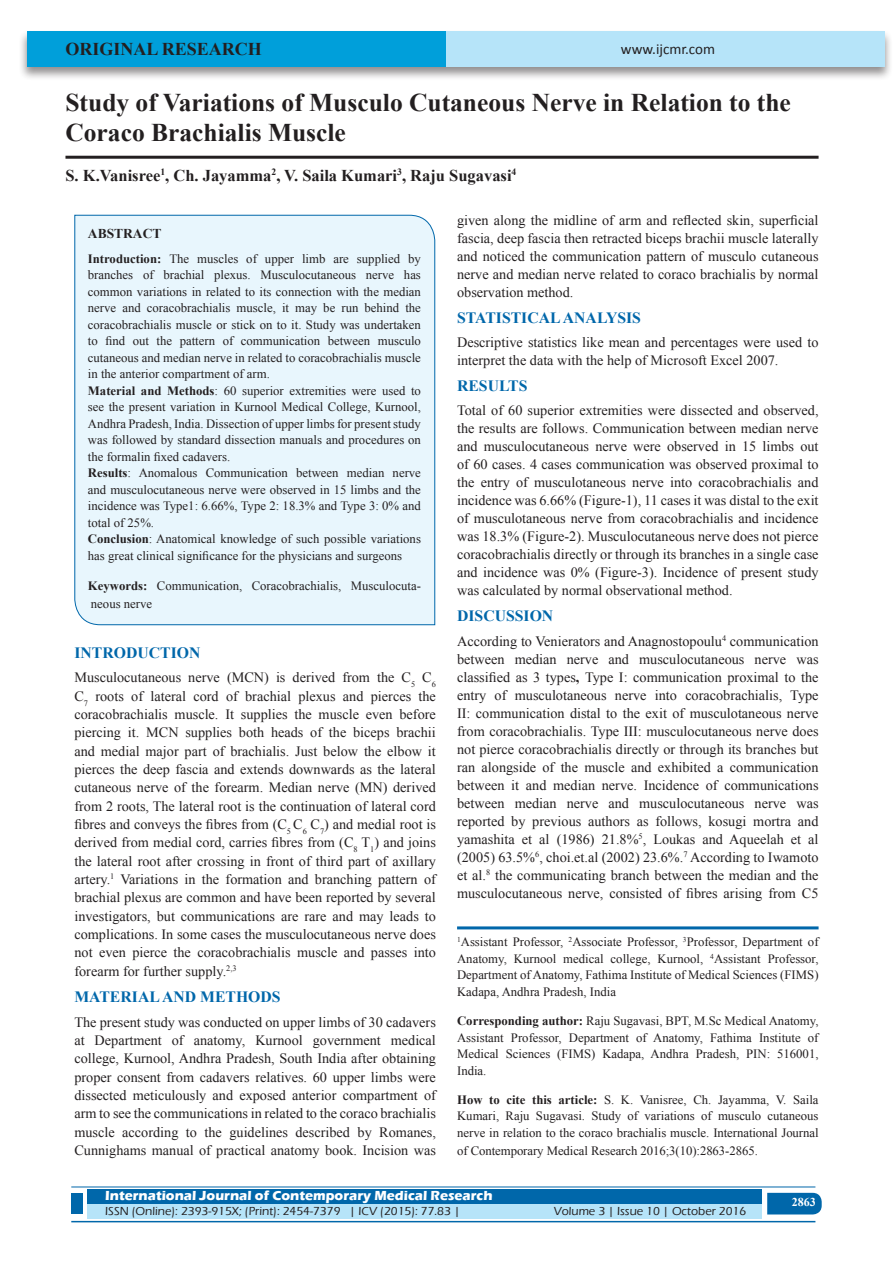
<style>
.page{position:relative;width:893px;height:1263px;background:#fff}
.page>*{position:absolute;margin:0;border:0;box-sizing:border-box;transform-origin:0 0}
.A_Title_New{font:700 25.5px/30px "Times New Roman";color:#231f20}
.AT_new{font:700 18px "Times New Roman";color:#231f20}
.AU-New{font:700 16.5px "Times New Roman";color:#231f20}
.t1{font:700 15.75px "Times New Roman";color:#0067aa}
.t2{font:15px "Calibri";color:#231f20}
.TX_New{font:14.25px/18px "Times New Roman";color:#231f20;text-align:justify}
.t3{font:700 13.5px "Eras ITC";color:#fff}
.t4{font:700 13.5px "Times New Roman";color:#231f20}
.Affi_New{font:12.75px/16.5px "Times New Roman";color:#231f20}
.HTC_new{font:12.75px/16.5px "Times New Roman";letter-spacing:-.005em;color:#231f20;text-align:justify}
.Corresponding{font:12.75px/16.5px "Times New Roman";color:#231f20;text-align:justify}
.t5{font:500 12px "Eras ITC";color:#231f20}
.t6{font:700 12px "Times New Roman";color:#fff}
.s1{font-weight:700}
</style>
<div class="page">
<div style="left:19px;top:29px;width:874px;height:52px;background:#231f20;opacity:.5"></div>
<div style="left:27px;top:31px;width:858px;height:35px;background:#b6e4f9"></div>
<div style="left:27px;top:31px;width:419px;height:35px;background:#009fda"></div>
<div style="left:87px;top:1189px;width:674px;height:15px;background:#0067aa"></div>
<div style="left:87px;top:1204px;width:674px;height:15px;background:#b6e4f9"></div>
<svg style="left:767px;top:1193px;width:55px;height:21px"></svg>
<hr style="left:71px;top:1186px;width:744px;height:1px;background:#0067aa">
<hr style="left:71px;top:1221px;width:744px;height:1px;background:#0067aa">
<div style="left:71px;top:1193px;width:12px;height:21px;background:#0067aa"></div>
<hr style="left:65px;top:156px;width:754px;height:3px;background:#231f20">
<div style="left:74px;top:214px;width:361px;height:411px;background:#e8f6fd"></div>
<hr style="left:457px;top:926px;width:362px;height:3px;background:#0067aa">
<p class="AT_new" style="left:65px;top:36px;width:198px">ORIGINAL RESEARCH</p>
<p class="t2" style="left:621px;top:40px;width:96px">www.ijcmr.com</p>
<p class="A_Title_New" style="left:65px;top:87px;width:727px">Study of Variations of Musculo Cutaneous Nerve in Relation to the<br>Coraco Brachialis Muscle</p>
<p class="AU-New" style="left:65px;top:164px;width:452px">S. K.Vanisree<sup>1</sup>, Ch. Jayamma<sup>2</sup>, V. Saila Kumari<sup>3</sup>, Raju Sugavasi<sup>4</sup></p>
<p class="t4" style="left:88px;top:224px;width:75px">ABSTRACT</p>
<p class="Affi_New" style="left:88px;top:250px;width:335px"><span class="s1">Introduction:</span> The muscles of upper limb are supplied by branches of brachial plexus. Musculocutaneous nerve has common variations in related to its connection with the median nerve and coracobrachialis muscle, it may be run behind the coracobrachialis muscle or stick on to it. Study was undertaken to find out the pattern of communication between musculo cutaneous and median nerve in related to coracobrachialis muscle in the anterior compartment of arm.<br><span class="s1">Material and Methods</span>: 60 superior extremities were used to see the present variation in Kurnool Medical College, Kurnool, Andhra Pradesh, India. Dissection of upper limbs for present study was followed by standard dissection manuals and procedures on the formalin fixed cadavers.<br><span class="s1">Results</span>: Anomalous Communication between median nerve and musculocutaneous nerve were observed in 15 limbs and the incidence was Type1: 6.66%, Type 2: 18.3% and Type 3: 0% and total of 25%.<br><span class="s1">Conclusion</span>: Anatomical knowledge of such possible variations has great clinical significance for the physicians and surgeons</p>
<p class="Affi_New" style="left:88px;top:577px;width:335px;line-height:18px"><span class="s1">Keywords:</span> Communication, Coracobrachialis, Musculocuta&shy;neous nerve</p>
<h1 class="t1" style="left:74px;top:641px;width:127px">INTRODUCTION</h1>
<p class="TX_New" style="left:74px;top:668px;width:363px">Musculocutaneous nerve (MCN) is derived from the C<sub>5</sub> C<sub>6<br></sub>C<sub>7</sub> roots of lateral cord of brachial plexus and pierces the coracobrachialis muscle. It supplies the muscle even before piercing it. MCN supplies both heads of the biceps brachii and medial major part of brachialis. Just below the elbow it pierces the deep fascia and extends downwards as the lateral cutaneous nerve of the forearm. Median nerve (MN) derived from 2 roots, The lateral root is the continuation of lateral cord fibres and conveys the fibres from (C<sub>5</sub> C<sub>6</sub> C<sub>7</sub>) and medial root is derived from medial cord, carries fibres from (C<sub>8</sub> T<sub>1</sub>) and joins the lateral root after crossing in front of third part of axillary artery.<sup>1</sup> Variations in the formation and branching pattern of brachial plexus are common and have been reported by several investigators, but communications are rare and may leads to complications. In some cases the musculocutaneous nerve does not even pierce the coracobrachialis muscle and passes into forearm for further supply.<sup>2,3</sup></p>
<h1 class="t1" style="left:74px;top:986px;width:208px">MATERIAL AND METHODS</h1>
<p class="TX_New" style="left:74px;top:1012px;width:363px">The present study was conducted on upper limbs of 30 cadavers at Department of anatomy, Kurnool government medical college, Kurnool, Andhra Pradesh, South India after obtaining proper consent from cadavers relatives. 60 upper limbs were dissected meticulously and exposed anterior compartment of arm to see the communications in related to the coraco brachialis muscle according to the guidelines described by Romanes, Cunnighams manual of practical anatomy book. Incision was</p>
<p class="TX_New" style="left:457px;top:211px;width:363px">given along the midline of arm and reflected skin, superficial fascia, deep fascia then retracted biceps brachii muscle laterally and noticed the communication pattern of musculo cutaneous nerve and median nerve related to coraco brachialis by normal observation method.</p>
<h1 class="t1" style="left:457px;top:306px;width:185px">STATISTICAL ANALYSIS</h1>
<p class="TX_New" style="left:457px;top:333px;width:363px">Descriptive statistics like mean and percentages were used to interpret the data with the help of Microsoft Excel 2007.</p>
<h1 class="t1" style="left:457px;top:375px;width:72px">RESULTS</h1>
<p class="TX_New" style="left:457px;top:401px;width:363px">Total of 60 superior extremities were dissected and observed, the results are follows. Communication between median nerve and musculocutaneous nerve were observed in 15 limbs out of 60 cases. 4 cases communication was observed proximal to the entry of musculotaneous nerve into coracobrachialis and incidence was 6.66% (Figure-1), 11 cases it was distal to the exit of musculotaneous nerve from coracobrachialis and incidence was 18.3% (Figure-2). Musculocutaneous nerve does not pierce coracobrachialis directly or through its branches in a single case and incidence was 0% (Figure-3). Incidence of present study was calculated by normal observational method.</p>
<h1 class="t1" style="left:457px;top:605px;width:98px">DISCUSSION</h1>
<p class="TX_New" style="left:457px;top:631px;width:363px">According to Venierators and Anagnostopoulu<sup>4</sup> communication between median nerve and musculocutaneous nerve was classified as 3 types<span class="s1">,</span> Type I: communication proximal to the entry of musculotaneous nerve into coracobrachialis, Type II: communication distal to the exit of musculotaneous nerve from coracobrachialis. Type III: musculocutaneous nerve does not pierce coracobrachialis directly or through its branches but ran alongside of the muscle and exhibited a communication between it and median nerve. Incidence of communications between median nerve and musculocutaneous nerve was reported by previous authors as follows, kosugi mortra and yamashita et al (1986) 21.8%<sup>5</sup>, Loukas and Aqueelah et al (2005) 63.5%<sup>6</sup>, choi.et.al (2002) 23.6%.<sup>7</sup> According to Iwamoto et al.<sup>8</sup> the communicating branch between the median and the musculocutaneous nerve, consisted of fibres arising from C5</p>
<p class="Affi_New" style="left:457px;top:934px;width:363px;text-align:justify"><sup>1</sup>Assistant Professor, <sup>2</sup>Associate Professor, <sup>3</sup>Professor, Department of Anatomy, Kurnool medical college, Kurnool, <sup>4</sup>Assistant Professor, Department of Anatomy, Fathima Institute of Medical Sciences (FIMS)<br>Kadapa, Andhra Pradesh, India</p>
<p class="Corresponding" style="left:457px;top:1012px;width:363px"><span class="s1">Corresponding author:</span> Raju Sugavasi, BPT, M.Sc Medical Anatomy, Assistant Professor, Department of Anatomy, Fathima Institute of Medical Sciences (FIMS) Kadapa, Andhra Pradesh, PIN: 516001, India.</p>
<p class="HTC_new" style="left:457px;top:1091px;width:363px"><span class="s1">How to cite this article:</span> S. K. Vanisree, Ch. Jayamma, V. Saila Kumari, Raju Sugavasi. Study of variations of musculo cutaneous nerve in relation to the coraco brachialis muscle. International Journal</p>
<p class="HTC_new" style="left:457px;top:1142px;width:302px">of Contemporary Medical Research 2016;3(10):2863-2865.</p>
<p class="t3" style="left:105px;top:1188px;width:389px">International Journal of Contemporary Medical Research</p>
<p class="t5" style="left:105px;top:1204px;width:356px">ISSN (Online): 2393-915X; (Print): 2454-7379 | ICV (2015): 77.83 |</p>
<p class="t5" style="left:554px;top:1204px;width:194px">Volume 3 | Issue 10 | October 2016</p>
<h4 class="t6" style="left:792px;top:1194px;width:25px">2863</h4>
</div>
